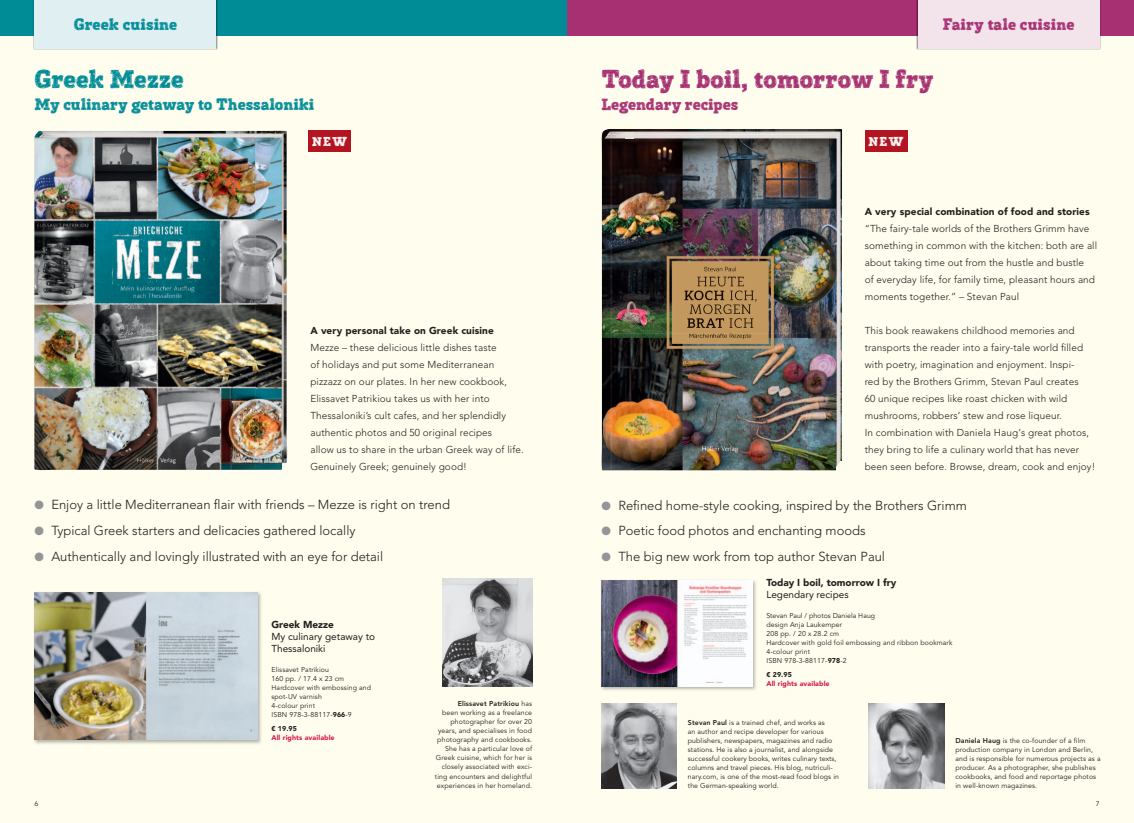
<style>
.page{position:relative;width:1134px;height:823px;background:#fff}
.page>*{position:absolute;margin:0;border:0;box-sizing:border-box;transform-origin:0 0}
.t1{font:25px "Posterizer KG Sketch";color:#a63072}
.t2{font:25px "Posterizer KG Sketch";color:#008c97}
.t3{font:16px "Posterizer KG Sketch";color:#008c97}
.t4{font:16px "Posterizer KG Sketch";color:#a63072}
.t5{font:300 13px "Avenir LT Std";color:#231f20}
.t6{font:12.4px "Posterizer KG Sketch";color:#fff}
.t7{font:300 10px/17px "Avenir LT Std";letter-spacing:.01em;color:#231f20}
.t8{font:900 10px "Avenir LT Std";letter-spacing:.01em;color:#231f20}
.t9{font:10px/12px "Avenir LT Std";color:#231f20}
.t10{font:7px/9px "Avenir LT Std";letter-spacing:.015em;color:#231f20}
.t11{font:900 7px "Avenir LT Std";letter-spacing:.015em;color:#d71a4e}
.t12{font:900 7px "Avenir LT Std";letter-spacing:.015em;color:#231f20}
.s1{color:#939598}
.s2{font-weight:900}
.s3{font-weight:800}
</style>
<div class="page">
<div style="left:0;top:0;width:1134px;height:822px;background:#fffded"></div>
<div style="left:567px;top:0;width:567px;height:36px;background:#a63072"></div>
<img style="left:916px;top:0;width:185px;height:50px">
<div style="left:918px;top:0;width:181px;height:48px;background:#f3e4eb"></div>
<img style="left:869px;top:703px;width:75px;height:85px">
<img style="left:601px;top:703px;width:76px;height:85px">
<div style="left:865px;top:130px;width:42px;height:21px;background:#b31421"></div>
<img style="left:601px;top:580px;width:155px;height:110px">
<img style="left:601px;top:580px;width:151px;height:106px">
<img style="left:601px;top:128px;width:241px;height:342px">
<svg style="left:625px;top:132px;width:8px;height:6px"></svg>
<div style="left:0;top:0;width:567px;height:36px;background:#008c97"></div>
<img style="left:33px;top:0;width:185px;height:50px">
<div style="left:35px;top:0;width:181px;height:48px;background:#e0eff1"></div>
<div style="left:308px;top:130px;width:43px;height:21px;background:#b31421"></div>
<img style="left:443px;top:578px;width:89px;height:108px">
<img style="left:34px;top:592px;width:227px;height:152px">
<img style="left:34px;top:592px;width:223px;height:147px">
<img style="left:34px;top:130px;width:253px;height:340px">
<img style="left:282px;top:134px;width:5px;height:328px">
<h2 class="t3" style="left:74px;top:14px;width:105px">Greek cuisine</h2>
<h1 class="t2" style="left:34px;top:63px;width:151px">Greek Mezze</h1>
<h2 class="t3" style="left:34px;top:94px;width:281px">My culinary getaway to Thessaloniki</h2>
<h3 class="t6" style="left:312px;top:133px;width:37px">NEW</h3>
<h3 class="t8" style="left:310px;top:324px;width:185px">A very personal take on Greek cuisine</h3>
<p class="t7" style="left:310px;top:339px;width:215px">Mezze – these delicious little dishes taste<br>of holidays and put some Mediterranean pizzazz on our plates. In her new cookbook, Elissavet Patrikiou takes us with her into Thessaloniki’s cult cafes, and her splendidly authentic photos and 50 original recipes<br>allow us to share in the urban Greek way of life.<br>Genuinely Greek; genuinely good!</p>
<h3 class="t5" style="left:34px;top:497px;width:417px"><span class="s1">●</span> Enjoy a little Mediterranean flair with friends – Mezze is right on trend</h3>
<h3 class="t5" style="left:34px;top:522px;width:323px"><span class="s1">●</span> Typical Greek starters and delicacies gathered locally</h3>
<h3 class="t5" style="left:34px;top:548px;width:350px"><span class="s1">●</span> Authentically and lovingly illustrated with an eye for detail</h3>
<h3 class="t8" style="left:271px;top:618px;width:64px">Greek Mezze</h3>
<h3 class="t9" style="left:271px;top:630px;width:105px">My culinary getaway to<br>Thessaloniki</h3>
<p class="t10" style="left:271px;top:665px;width:101px">Elissavet Patrikiou<br>160 pp. / 17.4 x 23 cm<br>Hardcover with embossing and spot-UV varnish<br>4-colour print<br>ISBN 978-3-88117-<span class="s2">966</span>-9</p>
<p class="t12" style="left:271px;top:723px;width:27px">€ 19.95</p>
<p class="t11" style="left:271px;top:732px;width:65px">All rights available</p>
<p class="t10" style="left:435px;top:699px;width:99px;text-align:right"><span class="s3">Elissavet Patrikiou</span> has<br>been working as a freelance photographer for over 20 years, and specialises in food photo graphy and cookbooks.<br>She has a particular love of<br>Greek cuisine, which for her is closely associated with exci&shy;ting encounters and delightful experiences in her homeland.</p>
<h2 class="t4" style="left:943px;top:14px;width:133px">Fairy tale cuisine</h2>
<h1 class="t1" style="left:601px;top:63px;width:334px">Today I boil, tomorrow I fry</h1>
<h2 class="t4" style="left:601px;top:94px;width:138px">Legendary recipes</h2>
<h3 class="t6" style="left:868px;top:133px;width:37px">NEW</h3>
<h3 class="t8" style="left:865px;top:205px;width:227px">A very special combination of food and stories</h3>
<h3 class="t7" style="left:865px;top:220px;width:234px">“The fairy-tale worlds of the Brothers Grimm have something in common with the kitchen: both are all about taking time out from the hustle and bustle<br>of everyday life, for family time, pleasant hours and moments together.” – Stevan Paul</h3>
<p class="t7" style="left:865px;top:322px;width:232px">This book reawakens childhood memories and transports the reader into a fairy-tale world filled with poetry, imagination and enjoyment. Inspi-<br>red by the Brothers Grimm, Stevan Paul creates<br>60 unique recipes like roast chicken with wild mushrooms, robbers’ stew and rose liqueur.<br>In combination with Daniela Haug‘s great photos, they bring to life a culinary world that has never been seen before. Browse, dream, cook and enjoy!</p>
<h3 class="t5" style="left:601px;top:497px;width:367px"><span class="s1">●</span> Refined home-style cooking, inspired by the Brothers Grimm</h3>
<h3 class="t5" style="left:601px;top:522px;width:266px"><span class="s1">●</span> Poetic food photos and enchanting moods</h3>
<h3 class="t5" style="left:601px;top:548px;width:285px"><span class="s1">●</span> The big new work from top author Stevan Paul</h3>
<h3 class="t8" style="left:766px;top:576px;width:131px">Today I boil, tomorrow I fry</h3>
<h3 class="t9" style="left:766px;top:588px;width:84px">Legendary recipes</h3>
<p class="t10" style="left:766px;top:611px;width:188px">Stevan Paul / photos Daniela Haug<br>design Anja Laukemper<br>208 pp. / 20 x 28.2 cm<br>Hardcover with gold foil embossing and ribbon bookmark<br>4-colour print<br>ISBN 978-3-88117-<span class="s2">978</span>-2</p>
<p class="t12" style="left:766px;top:670px;width:27px">€ 29.95</p>
<p class="t11" style="left:766px;top:679px;width:65px">All rights available</p>
<p class="t10" style="left:688px;top:718px;width:153px"><span class="s3">Stevan Paul</span> is a trained chef, and works as<br>an author and recipe developer for various publishers, newspapers, magazines and radio stations. He is also a journalist, and alongside successful cookery books, writes culinary texts, columns and travel pieces. His blog, nutriculi&shy;nary.com, is one of the most-read food blogs in the German-speaking world.</p>
<p class="t10" style="left:955px;top:736px;width:147px"><span class="s3">Daniela Haug</span> is the co-founder of a lm production company in London and Berlin, and is responsible for numerous projects as a producer. As a photographer, she publishes cookbooks, and food and reportage photos in well-known magazines.</p>
<p class="t10" style="left:34px;top:798px;width:5px">6</p>
<p class="t10" style="left:1096px;top:798px;width:5px">7</p>
</div>
